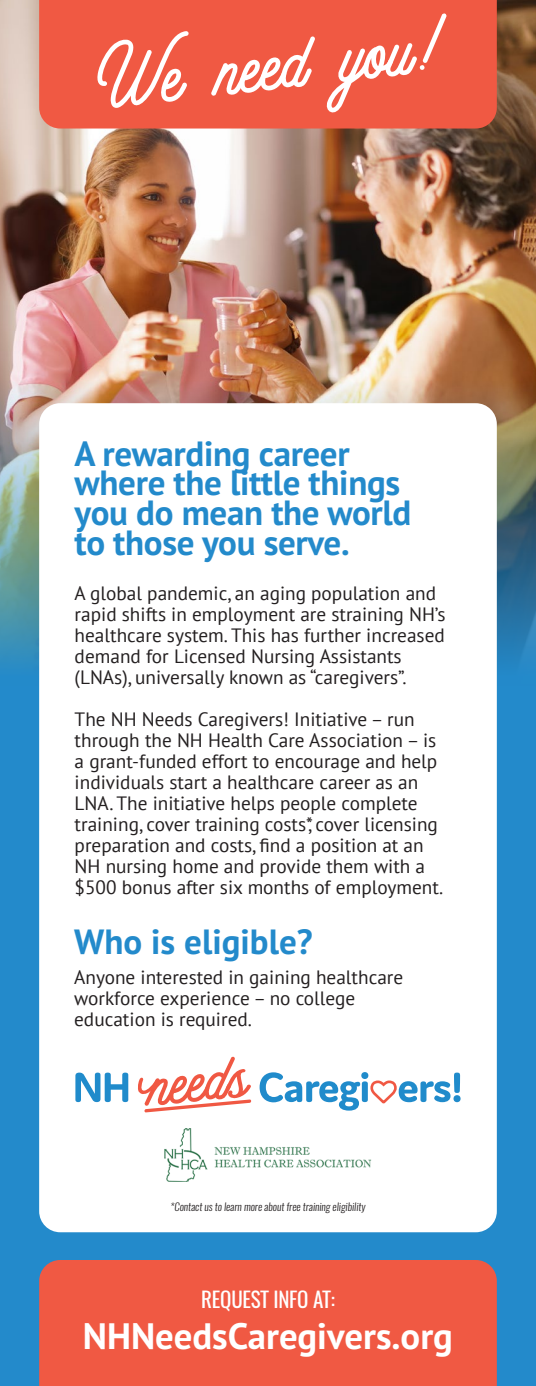
<style>
.page{position:relative;width:536px;height:1386px;background:#238acb}
.page>*{position:absolute;margin:0;border:0;box-sizing:border-box;transform-origin:0 0}
.t1{font:85.75px "Himalaya";color:#fff}
.t2{font:700 36.75px "PT Sans Pro";color:#fff}
.t3{font:700 35px/29.8px "PT Sans Pro";letter-spacing:-.01em;color:#238acb}
.t4{font:21px "Oswald";letter-spacing:-.01em;color:#fff}
.t5{font:19.25px/21px "PT Sans";color:#231f20}
.t6{font:italic 300 10.5px "Oswald";color:#231f20}
</style>
<div class="page">
<img style="left:0;top:0;width:536px;height:685px">
<div style="left:39px;top:1260px;width:457px;height:126px;background:#f05943"></div>
<div style="left:39px;top:403px;width:457px;height:829px;background:#fff;border-radius:21px"></div>
<img style="left:164px;top:1128px;width:208px;height:54px">
<svg style="left:259px;top:1072px;width:201px;height:39px"></svg>
<svg style="left:75px;top:1073px;width:53px;height:29px"></svg>
<svg style="left:138px;top:1057px;width:113px;height:55px"></svg>
<div style="left:39px;top:0;width:457px;height:129px;background:#f05943"></div>
<p class="t1" style="left:91px;top:31px;width:355px;rotate:-7deg">We need you!</p>
<p class="t3" style="left:75px;top:438px;width:338px">A rewarding career where the little things you do mean the world to those you serve.</p>
<p class="t5" style="left:75px;top:583px;width:372px">A global pandemic, an aging population and rapid shifts in employment are straining NH’s healthcare system. This has further increased demand for Licensed Nursing Assistants (LNAs), universally known as “caregivers”.</p>
<p class="t5" style="left:75px;top:709px;width:370px">The NH Needs Caregivers! Initiative – run through the NH Health Care Association – is a grant-funded effort to encourage and help individuals start a healthcare career as an LNA. The initiative helps people complete training, cover training costs*, cover licensing preparation and costs, find a position at an NH nursing home and provide them with a $500 bonus after six months of employment.</p>
<p class="t3" style="left:74px;top:926px;width:240px">Who is eligible?</p>
<p class="t5" style="left:74px;top:966px;width:330px">Anyone interested in gaining healthcare workforce experience – no college education is required.</p>
<p class="t6" style="left:170px;top:1200px;width:196px">*Contact us to learn more about free training eligibility</p>
<p class="t4" style="left:201px;top:1284px;width:135px">REQUEST INFO AT:</p>
<p class="t2" style="left:83px;top:1312px;width:371px">NHNeedsCaregivers.org</p>
</div>
